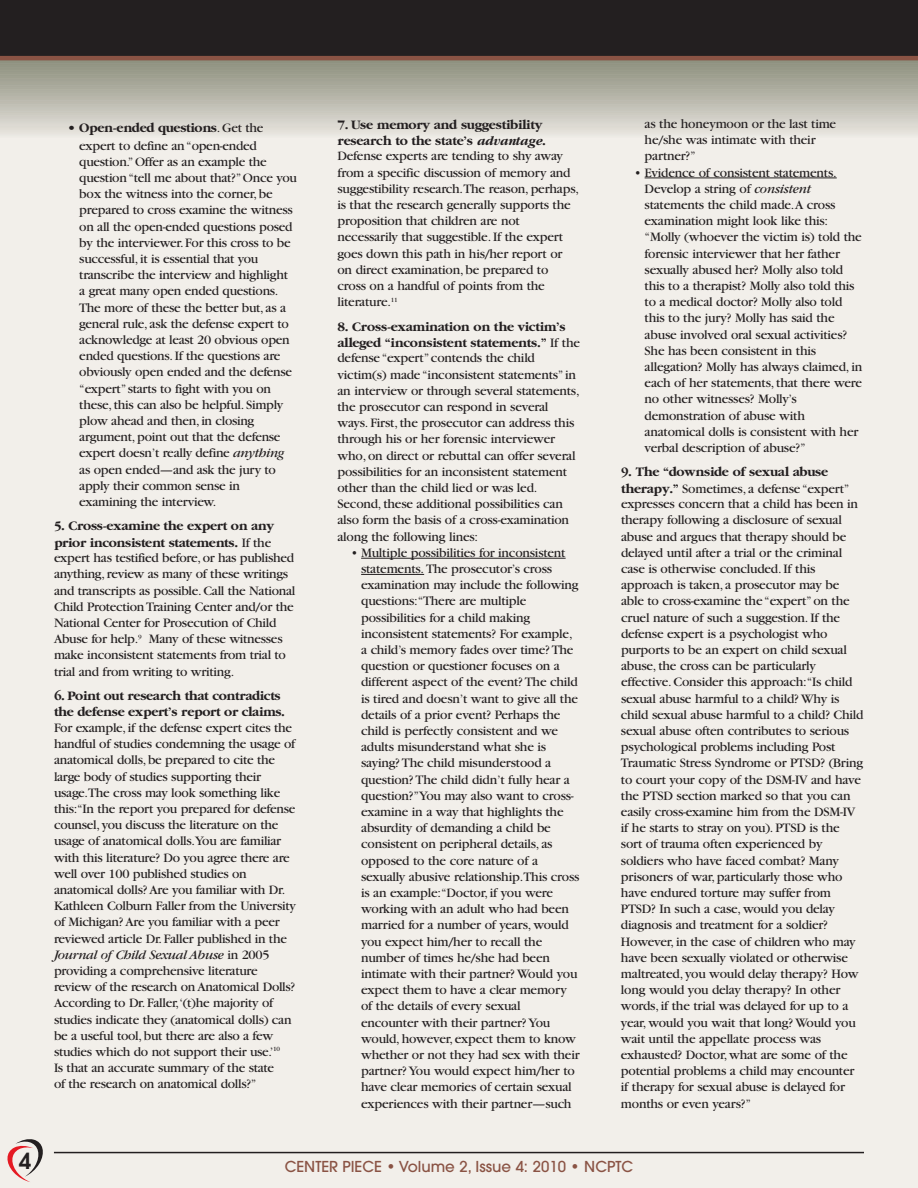
<style>
.page{position:relative;width:918px;height:1188px;background:#fff}
.page>*{position:absolute;margin:0;border:0;box-sizing:border-box;transform-origin:0 0}
.t1{font:600 22.05px "Avant Garde";color:#231f20}
.t2{font:500 15px "Avant Garde";color:#8a5344}
.t3{font:13.5px/16.2px "Garamond";letter-spacing:-.015em;color:#231f20}
.t4{font:700 13.5px/16.2px "Garamond";letter-spacing:-.025em;color:#231f20}
.s1{font-weight:700}
.s2{font-style:italic}
.s3{font-weight:700;font-style:italic}
</style>
<div class="page">
<div style="left:0;top:126px;width:918px;height:1062px;background:#f2efea"></div>
<hr style="left:0;top:60px;width:918px;height:3px;background:#767964">
<hr style="left:0;top:63px;width:918px;height:2px;background:#7a7d67">
<hr style="left:0;top:65px;width:918px;height:2px;background:#7c7f69">
<hr style="left:0;top:67px;width:918px;height:3px;background:#7f816c">
<hr style="left:0;top:70px;width:918px;height:2px;background:#828570">
<hr style="left:0;top:72px;width:918px;height:2px;background:#858773">
<hr style="left:0;top:74px;width:918px;height:2px;background:#878976">
<hr style="left:0;top:76px;width:918px;height:2px;background:#8a8c78">
<hr style="left:0;top:78px;width:918px;height:2px;background:#8c8e7c">
<hr style="left:0;top:80px;width:918px;height:2px;background:#8f907e">
<hr style="left:0;top:82px;width:918px;height:3px;background:#939381">
<hr style="left:0;top:85px;width:918px;height:2px;background:#979786">
<hr style="left:0;top:87px;width:918px;height:2px;background:#9a9a88">
<hr style="left:0;top:89px;width:918px;height:2px;background:#9c9c8c">
<hr style="left:0;top:91px;width:918px;height:2px;background:#9f9f8e">
<hr style="left:0;top:93px;width:918px;height:3px;background:#a2a292">
<hr style="left:0;top:95px;width:918px;height:2px;background:#a6a595">
<hr style="left:0;top:97px;width:918px;height:3px;background:#a9a899">
<hr style="left:0;top:100px;width:918px;height:2px;background:#aeac9e">
<hr style="left:0;top:102px;width:918px;height:2px;background:#b0afa1">
<hr style="left:0;top:104px;width:918px;height:2px;background:#b4b2a5">
<hr style="left:0;top:106px;width:918px;height:2px;background:#b7b5a9">
<hr style="left:0;top:108px;width:918px;height:3px;background:#bab9ad">
<hr style="left:0;top:111px;width:918px;height:2px;background:#bebcb1">
<hr style="left:0;top:112px;width:918px;height:3px;background:#c2bfb3">
<hr style="left:0;top:114px;width:918px;height:2px;background:#c5c2b7">
<hr style="left:0;top:116px;width:918px;height:3px;background:#c7c4bb">
<hr style="left:0;top:119px;width:918px;height:3px;background:#cdcac0">
<hr style="left:0;top:121px;width:918px;height:2px;background:#cfcec4">
<hr style="left:0;top:123px;width:918px;height:3px;background:#d4d1c8">
<hr style="left:0;top:126px;width:918px;height:2px;background:#dad7cf">
<hr style="left:0;top:128px;width:918px;height:2px;background:#dddbd2">
<hr style="left:0;top:130px;width:918px;height:2px;background:#e2dfd8">
<hr style="left:0;top:132px;width:918px;height:2px;background:#e5e3dc">
<hr style="left:0;top:134px;width:918px;height:3px;background:#e9e8e2">
<hr style="left:0;top:136px;width:918px;height:2px;background:#eeebe6">
<div style="left:0;top:0;width:918px;height:57px;background:#231f20"></div>
<hr style="left:0;top:56px;width:918px;height:4px;background:#8a5344">
<svg style="left:7px;top:1139px;width:36px;height:43px"></svg>
<hr style="left:54px;top:1152px;width:810px;height:1px;background:#231f20">
<hr style="left:361px;top:558px;width:122px;height:1px;background:#231f20">
<hr style="left:483px;top:558px;width:83px;height:1px;background:#231f20">
<hr style="left:361px;top:574px;width:63px;height:1px;background:#231f20">
<hr style="left:645px;top:178px;width:192px;height:1px;background:#231f20">
<p class="t3" style="left:68px;top:120px;width:198px;line-height:17.7px;text-align:center"><span class="s1">• Open-ended questions</span>.Get the expert to define an “open-ended</p>
<p class="t3" style="left:79px;top:155px;width:219px">question.”Offer as an example the question “tell me about that?”Once you box the witness into the corner,be prepared to cross examine the witness on all the open-ended questions posed by the interviewer.For this cross to be successful,it is essential that you transcribe the interview and highlight a great many open ended questions.<br>The more of these the better but,as a general rule,ask the defense expert to acknowledge at least 20 obvious open ended questions.If the questions are obviously open ended and the defense “expert”starts to fight with you on these,this can also be helpful.Simply plow ahead and then,in closing argument,point out that the defense expert doesn’t really define <span class="s2">anything </span>as open ended—and ask the jury to apply their common sense in examining the interview.</p>
<p class="t3" style="left:54px;top:519px;width:243px"><span class="s1">5. Cross-examine the expert on any prior inconsistent statements.</span> If the expert has testified before,or has published anything,review as many of these writings and transcripts as possible.Call the National Child Protection Training Center and/or the National Center for Prosecution of Child Abuse for help.<sup>9</sup> Many of these witnesses make inconsistent statements from trial to trial and from writing to writing.</p>
<p class="t4" style="left:54px;top:687px;width:233px">6. Point out research that contradicts the defense expert’s report or claims.</p>
<p class="t3" style="left:54px;top:721px;width:244px">For example,if the defense expert cites the handful of studies condemning the usage of anatomical dolls,be prepared to cite the large body of studies supporting their usage.The cross may look something like this:“In the report you prepared for defense counsel,you discuss the literature on the usage of anatomical dolls.You are familiar with this literature? Do you agree there are well over 100 published studies on anatomical dolls? Are you familiar with Dr.<br>Kathleen Colburn Faller from the University of Michigan? Are you familiar with a peer reviewed article Dr.Faller published in the <span class="s2">Journal of Child Sexual Abuse</span> in 2005 providing a comprehensive literature review of the research on Anatomical Dolls?<br>According to Dr.Faller,‘(t)he majority of studies indicate they (anatomical dolls) can be a useful tool,but there are also a few studies which do not support their use.’<sup>10<br></sup>Is that an accurate summary of the state<br>of the research on anatomical dolls?”</p>
<p class="t3" style="left:338px;top:117px;width:243px"><span class="s1">7. Use memory and suggestibility research to the state’s</span> <span class="s3">advantage</span><span class="s1">.<br></span>Defense experts are tending to shy away from a specific discussion of memory and suggestibility research.The reason, perhaps, is that the research generally supports the proposition that children are not necessarily that suggestible. If the expert goes down this path in his/her report or on direct examination, be prepared to cross on a handful of points from the literature.<sup>11</sup></p>
<p class="t3" style="left:338px;top:320px;width:244px"><span class="s1">8. Cross-examination on the victim’s alleged “inconsistent statements.”</span> If the defense “expert”contends the child victim(s) made “inconsistent statements”in an interview or through several statements, the prosecutor can respond in several ways. First, the prosecutor can address this through his or her forensic interviewer who, on direct or rebuttal can offer several possibilities for an inconsistent statement other than the child lied or was led.<br>Second, these additional possibilities can also form the basis of a cross-examination along the following lines:</p>
<p class="t3" style="left:361px;top:546px;width:220px;text-indent:-10px">• Multiple possibilities for inconsistent statements. The prosecutor’s cross examination may include the following questions:“There are multiple possibilities for a child making inconsistent statements? For example, a child’s memory fades over time? The question or questioner focuses on a different aspect of the event? The child is tired and doesn’t want to give all the details of a prior event? Perhaps the child is perfectly consistent and we adults misunderstand what she is saying? The child misunderstood a question? The child didn’t fully hear a question?”You may also want to cross&shy;examine in a way that highlights the absurdity of demanding a child be consistent on peripheral details, as opposed to the core nature of a sexually abusive relationship.This cross is an example:“Doctor, if you were working with an adult who had been married for a number of years, would you expect him/her to recall the number of times he/she had been intimate with their partner? Would you expect them to have a clear memory of the details of every sexual encounter with their partner? You would, however, expect them to know whether or not they had sex with their partner? You would expect him/her to have clear memories of certain sexual experiences with their partner—such</p>
<p class="t3" style="left:645px;top:117px;width:193px">as the honeymoon or the last time he/she was intimate with their partner?”</p>
<p class="t3" style="left:645px;top:165px;width:219px;text-indent:-10px">• Evidence of consistent statements.<br>Develop a string of <span class="s2">consistent </span>statements the child made.A cross examination might look like this: “Molly (whoever the victim is) told the forensic interviewer that her father sexually abused her? Molly also told this to a therapist? Molly also told this to a medical doctor? Molly also told this to the jury? Molly has said the abuse involved oral sexual activities?<br>She has been consistent in this allegation? Molly has always claimed, in each of her statements, that there were no other witnesses? Molly’s demonstration of abuse with anatomical dolls is consistent with her verbal description of abuse?”</p>
<p class="t3" style="left:621px;top:465px;width:244px"><span class="s1">9. The “downside of sexual abuse therapy.”</span> Sometimes, a defense “expert” expresses concern that a child has been in therapy following a disclosure of sexual abuse and argues that therapy should be delayed until after a trial or the criminal case is otherwise concluded. If this approach is taken, a prosecutor may be able to cross-examine the “expert”on the cruel nature of such a suggestion. If the defense expert is a psychologist who purports to be an expert on child sexual abuse, the cross can be particularly effective. Consider this approach:“Is child sexual abuse harmful to a child? Why is child sexual abuse harmful to a child? Child sexual abuse often contributes to serious psychological problems including Post Traumatic Stress Syndrome or PTSD? (Bring to court your copy of the DSM-IV and have the PTSD section marked so that you can easily cross-examine him from the DSM-IV if he starts to stray on you). PTSD is the sort of trauma often experienced by soldiers who have faced combat? Many prisoners of war, particularly those who have endured torture may suffer from PTSD? In such a case, would you delay diagnosis and treatment for a soldier?<br>However, in the case of children who may have been sexually violated or otherwise maltreated, you would delay therapy? How long would you delay therapy? In other words, if the trial was delayed for up to a year, would you wait that long? Would you wait until the appellate process was exhausted? Doctor, what are some of the potential problems a child may encounter if therapy for sexual abuse is delayed for months or even years?”</p>
<h1 class="t1" style="left:19px;top:1152px;width:14px">4</h1>
<p class="t2" style="left:285px;top:1161px;width:350px">CENTER PIECE • Volume 2, Issue 4: 2010 • NCPTC</p>
</div>
